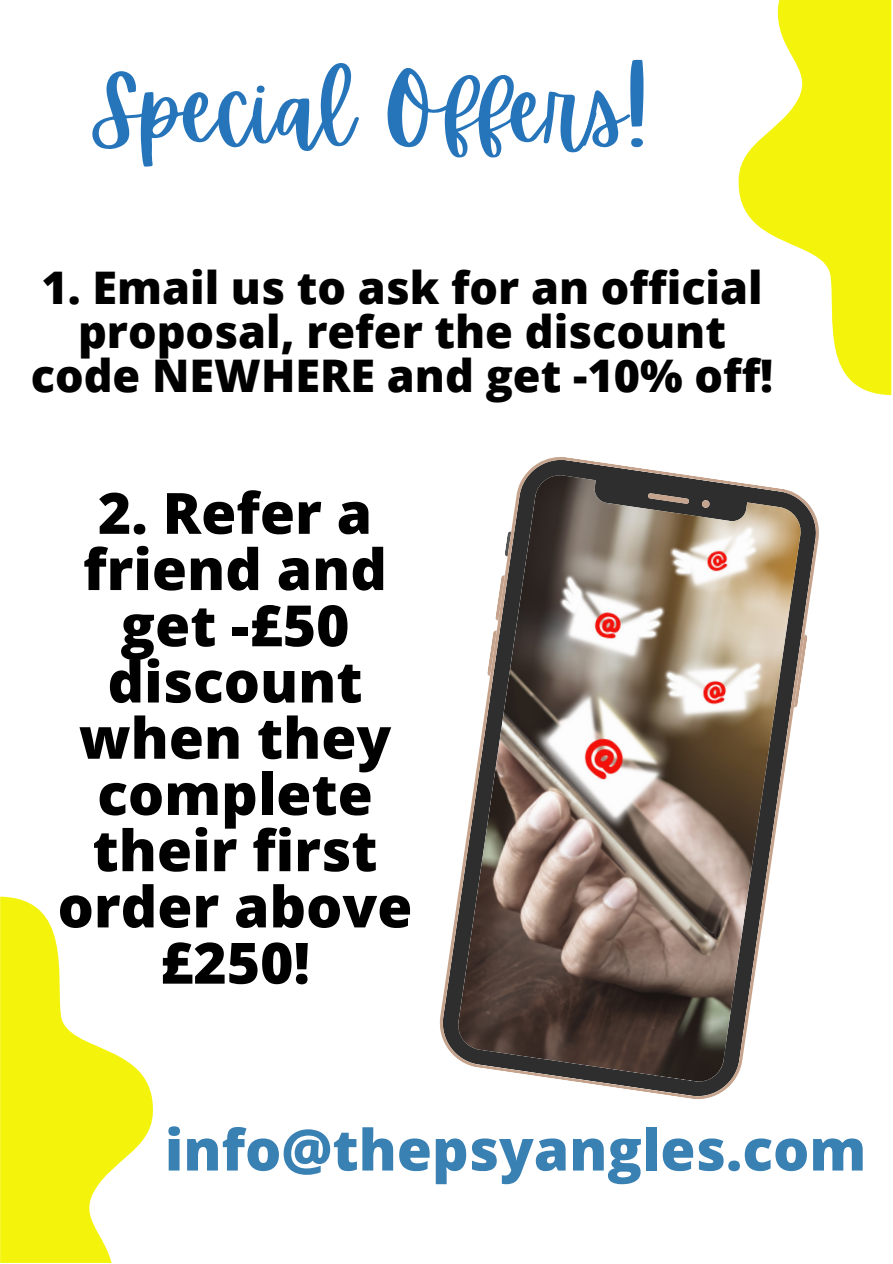
<style>
.page{position:relative;width:893px;height:1264px;background:#fff}
.page>*{position:absolute;margin:0;border:0;box-sizing:border-box;transform-origin:0 0}
.t1{font:91.2px "Apricots";color:#2675bb}
.t2{font:800 57px/56.2px "Open Sans";color:#000;text-align:center}
.t3{font:800 57px "Open Sans";color:#3980b3}
.t4{font:800 45px/43.8px "Open Sans";color:#000;text-align:center}
</style>
<div class="page">
<svg style="left:439px;top:457px;width:380px;height:642px"></svg>
<svg style="left:0;top:896px;width:153px;height:366px;fill:#f4f30c"></svg>
<svg style="left:738px;top:0;width:153px;height:395px;fill:#f4f30c"></svg>
<p class="t1" style="left:91px;top:59px;width:558px">Special Offers!</p>
<p class="t4" style="left:31px;top:265px;width:744px">1. Email us to ask for an official proposal, refer the discount code NEWHERE and get -10% off!</p>
<p class="t2" style="left:58px;top:483px;width:356px">2. Refer a friend and get -£50 discount when they complete their first order above £250!</p>
<p class="t3" style="left:165px;top:1109px;width:703px">info@thepsyangles.com</p>
</div>
